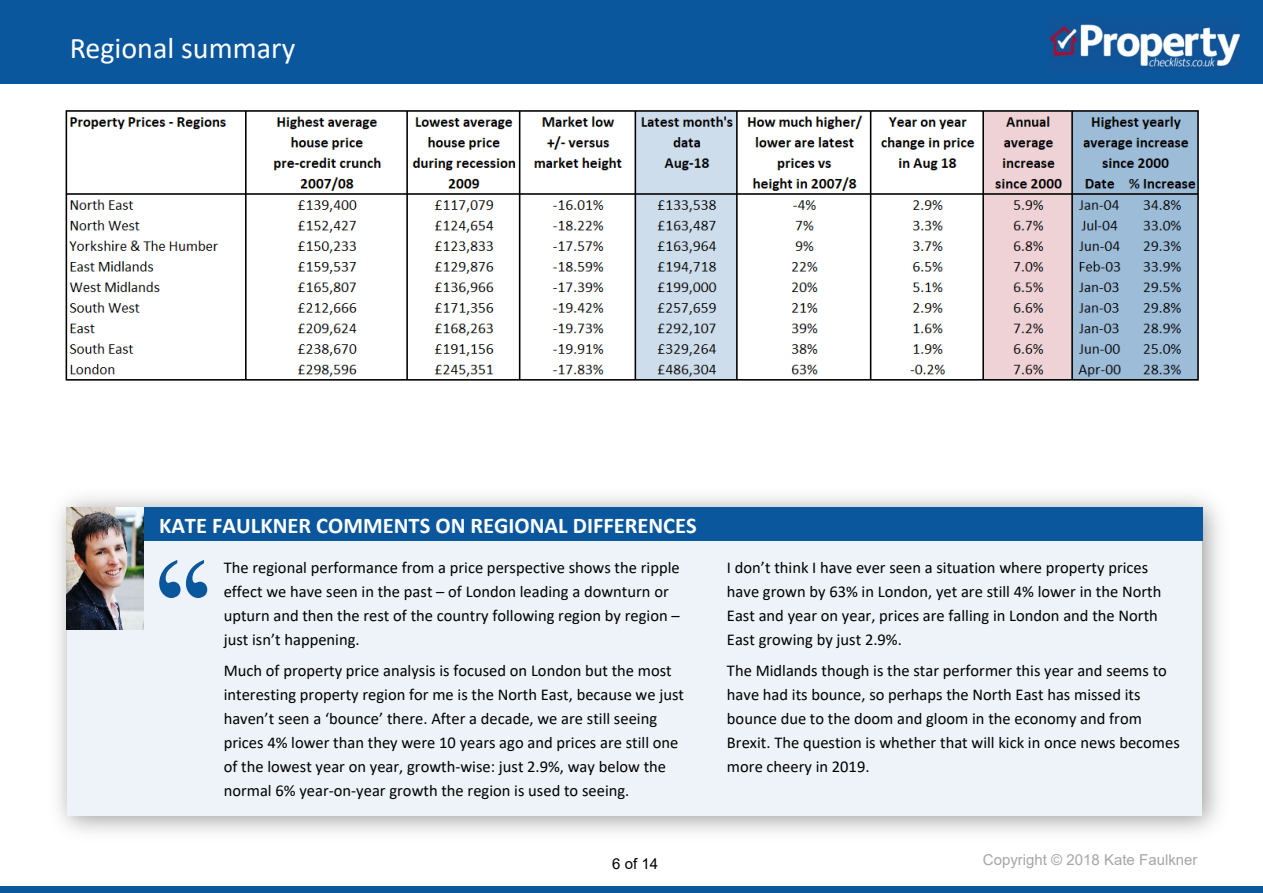
<style>
.page{position:relative;width:1263px;height:893px;background:#fff}
.page>*{position:absolute;margin:0;border:0;box-sizing:border-box;transform-origin:0 0}
.t1{font:150.45px "Times New Roman";color:#0a579e;scale:.95 1}
.t2{font:30px "Calibri";color:#fff}
.t3{font:700 22.5px "Calibri";color:#fff}
.t4{font:16.5px/24px "Calibri";color:#000}
.t5{font:15px "Arial";color:#a6a6a6}
.t6{font:15px "Arial";color:#000}
</style>
<div class="page">
<div style="left:0;top:886px;width:1263px;height:7px;background:#0a579e"></div>
<div style="left:0;top:0;width:1263px;height:83px;background:#0a579e"></div>
<img style="left:1049px;top:21px;width:192px;height:49px">
<img style="left:58px;top:497px;width:1161px;height:335px">
<div style="left:68px;top:507px;width:1134px;height:309px;background:#edf3f8"></div>
<div style="left:67px;top:507px;width:1135px;height:34px;background:#0a579e"></div>
<img style="left:67px;top:507px;width:77px;height:123px">
<img style="left:65px;top:110px;width:1134px;height:271px">
<h2 class="t2" style="left:70px;top:36px;width:227px">Regional summary</h2>
<h3 class="t3" style="left:159px;top:516px;width:539px">KATE FAULKNER COMMENTS ON REGIONAL DIFFERENCES</h3>
<h1 class="t1" style="left:146px;top:558px;width:80px">‘‘</h1>
<p class="t4" style="left:224px;top:556px;width:457px">The regional performance from a price perspective shows the ripple effect we have seen in the past – of London leading a downturn or upturn and then the rest of the country following region by region – just isn’t happening.</p>
<p class="t4" style="left:224px;top:660px;width:462px">Much of property price analysis is focused on London but the most interesting property region for me is the North East, because we just haven’t seen a ‘bounce’ there. After a decade, we are still seeing prices 4% lower than they were 10 years ago and prices are still one of the lowest year on year, growth-wise: just 2.9%, way below the normal 6% year-on-year growth the region is used to seeing.</p>
<p class="t6" style="left:612px;top:858px;width:47px">6 of 14</p>
<p class="t4" style="left:727px;top:556px;width:436px">I don’t think I have ever seen a situation where property prices have grown by 63% in London, yet are still 4% lower in the North East and year on year, prices are falling in London and the North East growing by just 2.9%.</p>
<p class="t4" style="left:727px;top:660px;width:454px">The Midlands though is the star performer this year and seems to have had its bounce, so perhaps the North East has missed its bounce due to the doom and gloom in the economy and from Brexit. The question is whether that will kick in once news becomes more cheery in 2019.</p>
<p class="t5" style="left:983px;top:854px;width:216px">Copyright © 2018 Kate Faulkner</p>
</div>
